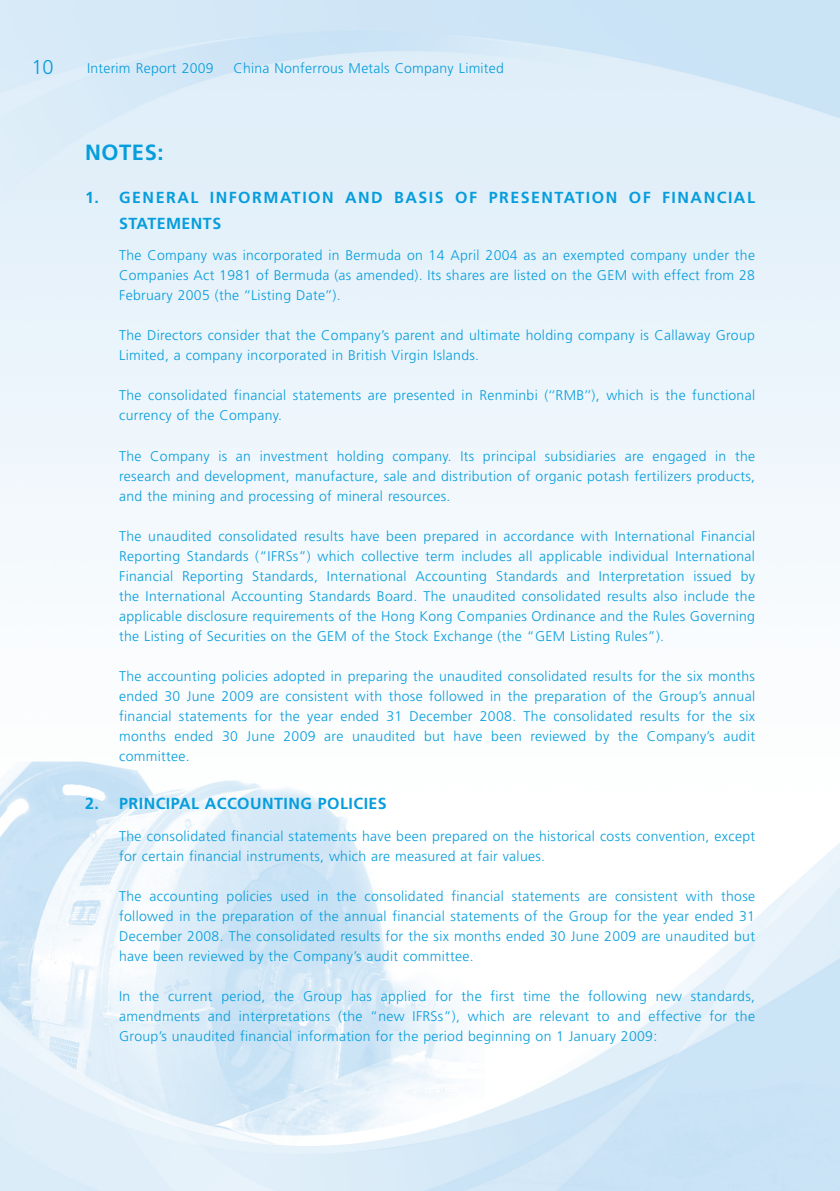
<style>
.page{position:relative;width:840px;height:1191px;background:#fff}
.page>*{position:absolute;margin:0;border:0;box-sizing:border-box;transform-origin:0 0}
.t1{font:700 22px "Frutiger LT Std";color:#069ddc}
.t2{font:300 20px "Frutiger LT Std";color:#069ddc}
.t3{font:700 16px "Frutiger LT Std";letter-spacing:.03em;color:#069ddc}
.t4{font:700 16px "Frutiger LT Std";letter-spacing:.095em;color:#069ddc}
.t5{font:300 14px/20px "Frutiger LT Std";letter-spacing:.025em;color:#069ddc;text-align:justify}
</style>
<div class="page">
<img style="left:0;top:0;width:840px;height:1191px">
<h2 class="t2" style="left:31px;top:56px;width:24px">1 0</h2>
<p class="t5" style="left:87px;top:59px;width:128px">Interim Report 2009</p>
<p class="t5" style="left:233px;top:59px;width:272px">China Nonferrous Metals Company Limited</p>
<h1 class="t1" style="left:85px;top:139px;width:31px">NOTES</h1>
<h1 class="t1" style="left:157px;top:139px;width:8px">:</h1>
<p class="t3" style="left:85px;top:188px;width:28px">1. GENERAL</p>
<p class="t3" style="left:210px;top:188px;width:13px">INFORMATION</p>
<p class="t3" style="left:345px;top:188px;width:14px">AND</p>
<p class="t4" style="left:394px;top:188px;width:362px">BASIS OF PRESENTATION OF FINANCIAL</p>
<p class="t3" style="left:119px;top:214px;width:103px">STATEMENTS</p>
<p class="t5" style="left:119px;top:246px;width:637px">The Company was incorporated in Bermuda on 1 4 April 2004 as an exempted company under the Companies Act 1 981 of Bermuda (as amended). Its shares are listed on the GEM with effect from 28<br>February 2005 (the ‘‘Listing Date’’).</p>
<p class="t5" style="left:119px;top:326px;width:637px">The Directors consider that the Company’s parent and ultimate holding company is Callaway Group<br>Limited, a company incorporated in British Virgin Islands.</p>
<p class="t5" style="left:119px;top:386px;width:637px">The consolidated financial statements are presented in Renminbi (‘‘RMB’’), which is the functional currency of the Company.</p>
<p class="t5" style="left:119px;top:446px;width:637px">The Company is an investment holding company. Its principal subsidiaries are engaged in the research and development, manufacture, sale and distribution of organic potash fertilizers products, and the mining and processing of mineral resources.</p>
<p class="t5" style="left:119px;top:526px;width:637px">The unaudited consolidated results have been prepared in accordance with International Financial Reporting Standards (“IFRSs”) which collective term includes all applicable individual International Financial Reporting Standards, International Accounting Standards and Interpretation issued by the International Accounting Standards Board. The unaudited consolidated results also include the applicable disclosure requirements of the Hong Kong Companies Ordinance and the Rules Governing the Listing of Securities on the GEM of the Stock Exchange (the “GEM Listing Rules”).</p>
<p class="t5" style="left:119px;top:666px;width:637px">The accounting policies adopted in preparing the unaudited consolidated results for the six months ended 30 June 2009 are consistent with those followed in the preparation of the Group’s annual financial statements for the year ended 31 December 2008. The consolidated results for the six months ended 30 June 2009 are unaudited but have been reviewed by the Company’s audit committee.</p>
<p class="t3" style="left:85px;top:794px;width:303px">2. PRINCIPAL ACCOUNTING POLICIES</p>
<p class="t5" style="left:119px;top:826px;width:637px">The consolidated financial statements have been prepared on the historical costs convention, except for certain financial instruments, which are measured at fair values.</p>
<p class="t5" style="left:119px;top:886px;width:637px;text-align:left">The accounting policies used in the consolidated financial statements are consistent with those followed in the preparation of the annual financial statements of the Group for the year ended 31<br>December 2008. The consolidated results for the six months ended 30 June 2009 are unaudited but have been reviewed by the Company’s audit committee.</p>
<p class="t5" style="left:119px;top:986px;width:637px">In the current period, the Group has applied for the first time the following new standards, amendments and interpretations (the “new IFRSs”), which are relevant to and effective for the Group’s unaudited financial information for the period beginning on 1 January 2009:</p>
</div>
